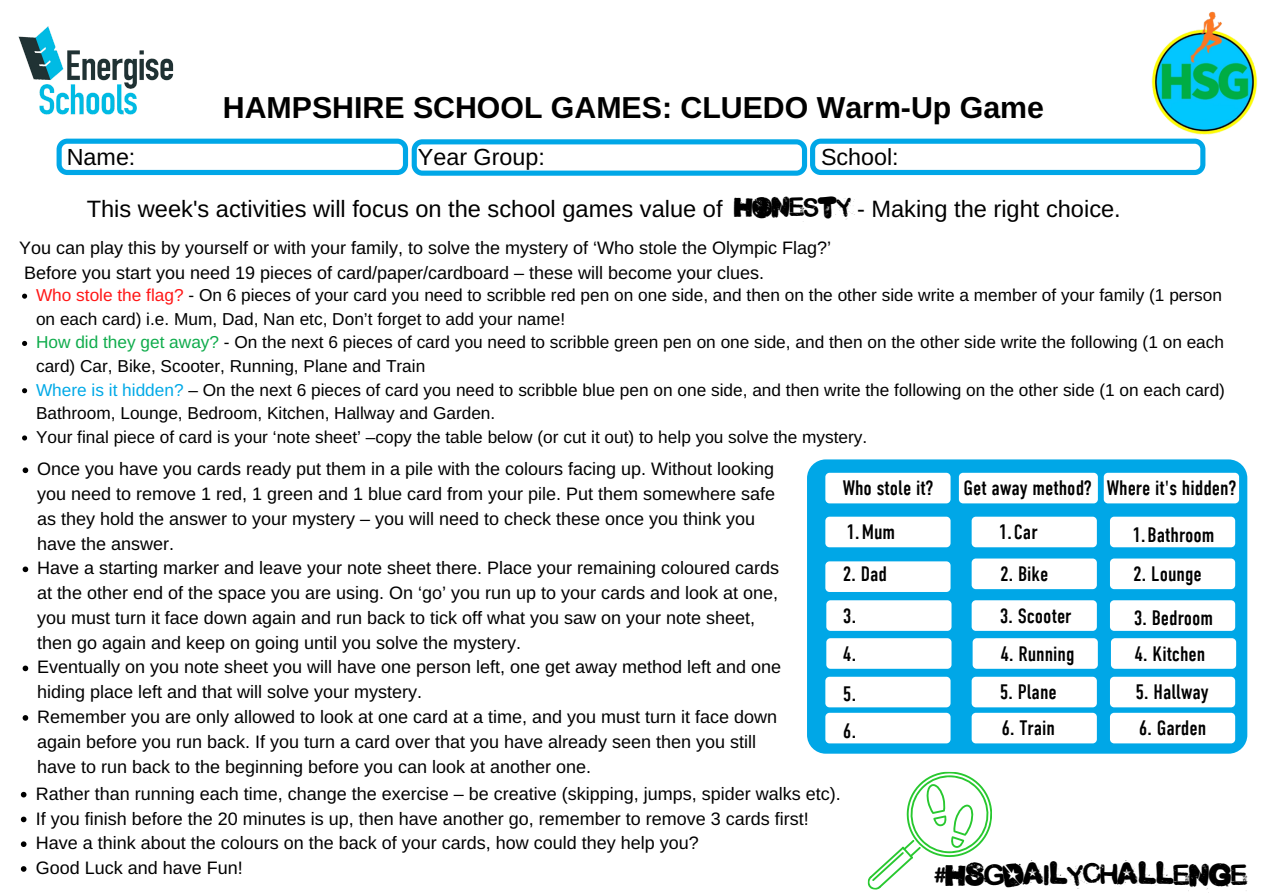
<style>
.page{position:relative;width:1263px;height:893px;background:#fff}
.page>*{position:absolute;margin:0;border:0;box-sizing:border-box;transform-origin:0 0}
.t1{font:32.1px "Malgecito";color:#000}
.t2{font:700 30.3px "Arimo";color:#000}
.t3{font:29.33px "Malgecito";color:#000}
.t4{font:23.62px "Arimo";color:#000}
.t5{font:23.33px "Arimo";color:#000}
.t6{font:20.85px "DIN Condensed";color:#000}
.t7{font:18px/24.8px "Arimo";color:#000}
.t8{font:17.25px/23.6px "Arimo";color:#000}
.s1{color:#ff1616}
.s2{color:#0fac4c}
.s3{color:#00a9e7}
</style>
<div class="page">
<img style="left:1144px;top:11px;width:113px;height:128px">
<img style="left:18px;top:26px;width:177px;height:113px">
<svg style="left:57px;top:139px;width:1148px;height:37px"></svg>
<div style="left:807px;top:459px;width:440px;height:294px;background:#00a7e7;border-radius:19px"></div>
<svg style="left:867px;top:771px;width:125px;height:119px"></svg>
<div style="left:825px;top:473px;width:125px;height:30px;background:#fff;border-radius:4px"></div>
<div style="left:959px;top:473px;width:139px;height:30px;background:#fff;border-radius:4px"></div>
<div style="left:1104px;top:473px;width:135px;height:30px;background:#fff;border-radius:4px"></div>
<div style="left:825px;top:517px;width:125px;height:30px;background:#fff;border-radius:4px"></div>
<div style="left:826px;top:638px;width:125px;height:31px;background:#fff;border-radius:4px"></div>
<div style="left:826px;top:600px;width:125px;height:31px;background:#fff;border-radius:4px"></div>
<div style="left:825px;top:561px;width:125px;height:31px;background:#fff;border-radius:4px"></div>
<div style="left:825px;top:677px;width:125px;height:30px;background:#fff;border-radius:4px"></div>
<div style="left:825px;top:713px;width:125px;height:30px;background:#fff;border-radius:4px"></div>
<div style="left:972px;top:517px;width:125px;height:30px;background:#fff;border-radius:4px"></div>
<div style="left:972px;top:638px;width:126px;height:31px;background:#fff;border-radius:4px"></div>
<div style="left:972px;top:558px;width:125px;height:31px;background:#fff;border-radius:4px"></div>
<div style="left:972px;top:600px;width:125px;height:31px;background:#fff;border-radius:4px"></div>
<div style="left:972px;top:677px;width:125px;height:30px;background:#fff;border-radius:4px"></div>
<div style="left:972px;top:713px;width:125px;height:30px;background:#fff;border-radius:4px"></div>
<div style="left:1110px;top:517px;width:125px;height:30px;background:#fff;border-radius:4px"></div>
<div style="left:1111px;top:638px;width:125px;height:31px;background:#fff;border-radius:4px"></div>
<div style="left:1110px;top:558px;width:125px;height:31px;background:#fff;border-radius:4px"></div>
<div style="left:1110px;top:600px;width:125px;height:31px;background:#fff;border-radius:4px"></div>
<div style="left:1110px;top:677px;width:125px;height:30px;background:#fff;border-radius:4px"></div>
<div style="left:1110px;top:713px;width:125px;height:30px;background:#fff;border-radius:4px"></div>
<svg style="left:22px;top:294px;width:5px;height:5px"></svg>
<svg style="left:22px;top:341px;width:5px;height:5px"></svg>
<svg style="left:22px;top:388px;width:5px;height:5px"></svg>
<svg style="left:22px;top:435px;width:5px;height:5px"></svg>
<svg style="left:23px;top:467px;width:5px;height:6px"></svg>
<svg style="left:23px;top:566px;width:5px;height:6px"></svg>
<svg style="left:23px;top:665px;width:5px;height:6px"></svg>
<svg style="left:23px;top:715px;width:5px;height:5px"></svg>
<svg style="left:21px;top:792px;width:5px;height:5px"></svg>
<svg style="left:21px;top:816px;width:5px;height:6px"></svg>
<svg style="left:21px;top:841px;width:5px;height:6px"></svg>
<svg style="left:21px;top:866px;width:5px;height:5px"></svg>
<p class="t2" style="left:223px;top:90px;width:823px">HAMPSHIRE SCHOOL GAMES: CLUEDO Warm-Up Game</p>
<p class="t5" style="left:418px;top:144px;width:128px">Year Group:</p>
<p class="t5" style="left:67px;top:144px;width:70px">Name:</p>
<p class="t5" style="left:821px;top:144px;width:79px">School:</p>
<p class="t4" style="left:87px;top:195px;width:637px">This week's activities will focus on the school games value of</p>
<p class="t3" style="left:734px;top:189px;width:118px">HONESTY</p>
<p class="t4" style="left:857px;top:196px;width:265px">- Making the right choice.</p>
<p class="t7" style="left:19px;top:235px;width:813px">You can play this by yourself or with your family, to solve the mystery of ‘Who stole the Olympic Flag?’</p>
<p class="t7" style="left:24px;top:260px;width:742px">Before you start you need 19 pieces of card/paper/cardboard – these will become your clues.</p>
<p class="t8" style="left:36px;top:283px;width:1187px"><span class="s1">Who stole the flag?</span> - On 6 pieces of your card you need to scribble red pen on one side, and then on the other side write a member of your family (1 person on each card) i.e. Mum, Dad, Nan etc, Don’t forget to add your name!</p>
<p class="t8" style="left:36px;top:330px;width:1189px"><span class="s2">How did they get away?</span> - On the next 6 pieces of card you need to scribble green pen on one side, and then on the other side write the following (1 on each card) Car, Bike, Scooter, Running, Plane and Train</p>
<p class="t8" style="left:36px;top:378px;width:1190px"><span class="s3">Where is it hidden?</span> – On the next 6 pieces of card you need to scribble blue pen on one side, and then write the following on the other side (1 on each card)<br>Bathroom, Lounge, Bedroom, Kitchen, Hallway and Garden.</p>
<p class="t8" style="left:36px;top:425px;width:833px">Your final piece of card is your ‘note sheet’ –copy the table below (or cut it out) to help you solve the mystery.</p>
<p class="t7" style="left:37px;top:457px;width:740px">Once you have you cards ready put them in a pile with the colours facing up. Without looking you need to remove 1 red, 1 green and 1 blue card from your pile. Put them somewhere safe as they hold the answer to your mystery – you will need to check these once you think you have the answer.</p>
<p class="t7" style="left:37px;top:556px;width:744px">Have a starting marker and leave your note sheet there. Place your remaining coloured cards at the other end of the space you are using. On ‘go’ you run up to your cards and look at one, you must turn it face down again and run back to tick off what you saw on your note sheet, then go again and keep on going until you solve the mystery.</p>
<p class="t7" style="left:37px;top:655px;width:746px">Eventually on you note sheet you will have one person left, one get away method left and one hiding place left and that will solve your mystery.</p>
<p class="t7" style="left:37px;top:704px;width:741px">Remember you are only allowed to look at one card at a time, and you must turn it face down again before you run back. If you turn a card over that you have already seen then you still have to run back to the beginning before you can look at another one.</p>
<p class="t6" style="left:843px;top:475px;width:92px">Who stole it?</p>
<p class="t6" style="left:963px;top:475px;width:130px">Get away method?</p>
<p class="t6" style="left:1107px;top:475px;width:131px">Where it's hidden?</p>
<p class="t6" style="left:846px;top:519px;width:50px">1.Mum</p>
<p class="t6" style="left:843px;top:561px;width:46px">2. Dad</p>
<p class="t6" style="left:843px;top:603px;width:15px">3.</p>
<p class="t6" style="left:843px;top:641px;width:15px">4.</p>
<p class="t6" style="left:843px;top:681px;width:15px">5.</p>
<p class="t6" style="left:843px;top:718px;width:15px">6.</p>
<p class="t6" style="left:999px;top:519px;width:40px">1.Car</p>
<p class="t6" style="left:1000px;top:561px;width:50px">2. Bike</p>
<p class="t6" style="left:1000px;top:603px;width:73px">3. Scooter</p>
<p class="t6" style="left:1000px;top:641px;width:76px">4. Running</p>
<p class="t6" style="left:1000px;top:679px;width:58px">5. Plane</p>
<p class="t6" style="left:1001px;top:715px;width:55px">6. Train</p>
<p class="t6" style="left:1132px;top:522px;width:84px">1.Bathroom</p>
<p class="t6" style="left:1133px;top:561px;width:70px">2. Lounge</p>
<p class="t6" style="left:1134px;top:606px;width:81px">3. Bedroom</p>
<p class="t6" style="left:1134px;top:641px;width:72px">4. Kitchen</p>
<p class="t6" style="left:1135px;top:679px;width:74px">5. Hallway</p>
<p class="t6" style="left:1139px;top:715px;width:69px">6. Garden</p>
<p class="t7" style="left:36px;top:781px;width:807px">Rather than running each time, change the exercise – be creative (skipping, jumps, spider walks etc).</p>
<p class="t7" style="left:36px;top:806px;width:774px">If you finish before the 20 minutes is up, then have another go, remember to remove 3 cards first!</p>
<p class="t7" style="left:36px;top:830px;width:665px">Have a think about the colours on the back of your cards, how could they help you?</p>
<p class="t7" style="left:36px;top:855px;width:209px">Good Luck and have Fun!</p>
<p class="t1" style="left:935px;top:856px;width:314px">#HSGDAILYCHALLENGE</p>
</div>
